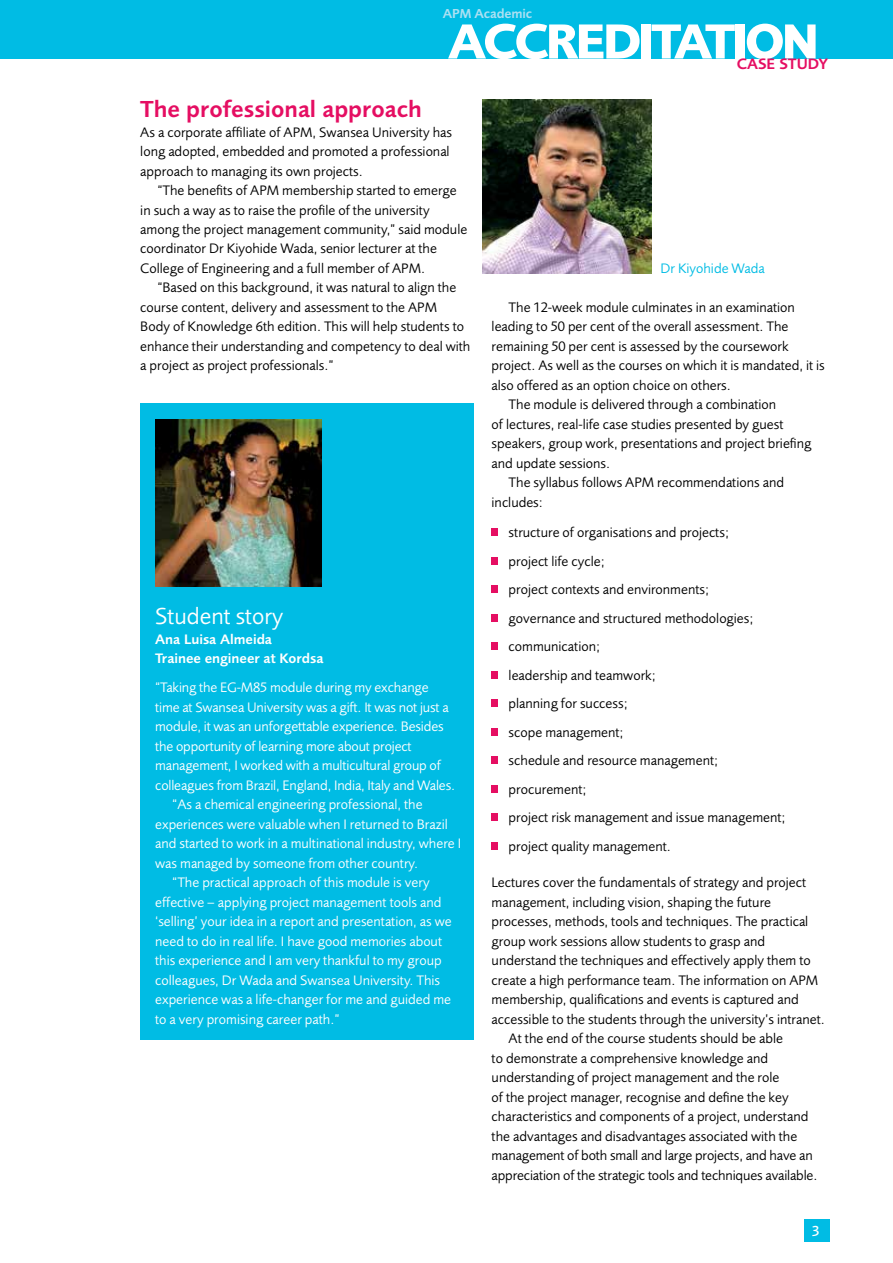
<style>
.page{position:relative;width:893px;height:1263px;background:#fff}
.page>*{position:absolute;margin:0;border:0;box-sizing:border-box;transform-origin:0 0}
.t1{font:700 51px "Foundry Sans";letter-spacing:-.06em;color:#fff}
.t2{font:600 24px "Foundry Sans";color:#e50e62}
.t3{font:24px "Foundry Sans";color:#fff}
.t4{font:600 15.6px "Foundry Sans";color:#e50e62}
.t5{font:500 15px "Foundry Sans";color:#fff}
.t6{font:14.25px/28.5px "Foundry Sans";color:#000}
.t7{font:14.25px "Foundry Sans";color:#fff}
.t8{font:600 14.25px/19.5px "Foundry Sans";color:#fff}
.t9{font:14.25px "Foundry Sans";color:#00bce4}
.t10{font:600 13.5px "Foundry Sans";letter-spacing:-.01em;color:#ace0f2}
</style>
<div class="page">
<div style="left:804px;top:1220px;width:25px;height:22px;background:#00bce4"></div>
<div style="left:0;top:0;width:893px;height:58px;background:#00bce4"></div>
<div style="left:492px;top:528px;width:6px;height:8px;background:#e50e62"></div>
<div style="left:492px;top:557px;width:6px;height:7px;background:#e50e62"></div>
<div style="left:492px;top:585px;width:6px;height:7px;background:#e50e62"></div>
<div style="left:492px;top:614px;width:6px;height:7px;background:#e50e62"></div>
<div style="left:492px;top:642px;width:6px;height:7px;background:#e50e62"></div>
<div style="left:492px;top:671px;width:6px;height:7px;background:#e50e62"></div>
<div style="left:492px;top:699px;width:6px;height:7px;background:#e50e62"></div>
<div style="left:492px;top:728px;width:6px;height:7px;background:#e50e62"></div>
<div style="left:492px;top:756px;width:6px;height:7px;background:#e50e62"></div>
<div style="left:492px;top:785px;width:6px;height:7px;background:#e50e62"></div>
<div style="left:492px;top:813px;width:6px;height:7px;background:#e50e62"></div>
<div style="left:492px;top:842px;width:6px;height:7px;background:#e50e62"></div>
<div style="left:140px;top:403px;width:334px;height:637px;background:#00bce4"></div>
<img style="left:155px;top:420px;width:166px;height:166px">
<img style="left:483px;top:100px;width:168px;height:173px">
<p class="t10" style="left:443px;top:5px;width:91px">APM Academic</p>
<h1 class="t1" style="left:448px;top:11px;width:373px">ACCREDITATION</h1>
<p class="t4" style="left:737px;top:55px;width:93px">CASE STUDY</p>
<h2 class="t2" style="left:140px;top:95px;width:283px">The professional approach</h2>
<p class="t6" style="left:140px;top:122px;width:313px;line-height:19.5px">As a corporate affiliate of APM, Swansea University has long adopted, embedded and promoted a professional approach to managing its own projects.</p>
<p class="t6" style="left:140px;top:180px;width:328px;line-height:19.5px;text-indent:17px">“The benefits of APM membership started to emerge in such a way as to raise the profile of the university among the project management community,” said module coordinator Dr Kiyohide Wada, senior lecturer at the College of Engineering and a full member of APM.</p>
<p class="t6" style="left:140px;top:278px;width:332px;line-height:19.5px;text-indent:17px">“Based on this background, it was natural to align the course content, delivery and assessment to the APM<br>Body of Knowledge 6th edition. This will help students to enhance their understanding and competency to deal with a project as project professionals.”</p>
<h2 class="t3" style="left:155px;top:602px;width:130px">Student story</h2>
<p class="t8" style="left:155px;top:629px;width:170px">Ana Luisa Almeida<br>Trainee engineer at Kordsa</p>
<p class="t7" style="left:155px;top:679px;width:275px">“Taking the EG-M85 module during my exchange</p>
<p class="t7" style="left:155px;top:699px;width:295px">time at Swansea University was a gift. It was not just a</p>
<p class="t7" style="left:155px;top:718px;width:290px">module, it was an unforgettable experience. Besides</p>
<p class="t7" style="left:155px;top:738px;width:258px">the opportunity of learning more about project</p>
<p class="t7" style="left:155px;top:757px;width:287px">management, I worked with a multicultural group of</p>
<p class="t7" style="left:155px;top:777px;width:301px">colleagues from Brazil, England, India, Italy and Wales.</p>
<p class="t7" style="left:172px;top:796px;width:252px">“As a chemical engineering professional, the</p>
<p class="t7" style="left:155px;top:816px;width:294px">experiences were valuable when I returned to Brazil</p>
<p class="t7" style="left:155px;top:835px;width:308px">and started to work in a multinational industry, where I</p>
<p class="t7" style="left:155px;top:855px;width:264px">was managed by someone from other country.</p>
<p class="t7" style="left:172px;top:874px;width:259px">“The practical approach of this module is very</p>
<p class="t7" style="left:155px;top:894px;width:288px">effective – applying project management tools and</p>
<p class="t7" style="left:155px;top:913px;width:298px">‘selling’ your idea in a report and presentation, as we</p>
<p class="t7" style="left:155px;top:933px;width:288px">need to do in real life. I have good memories about</p>
<p class="t7" style="left:155px;top:952px;width:288px">this experience and I am very thankful to my group</p>
<p class="t7" style="left:155px;top:972px;width:286px">colleagues, Dr Wada and Swansea University. This</p>
<p class="t7" style="left:155px;top:991px;width:298px">experience was a life-changer for me and guided me</p>
<p class="t7" style="left:155px;top:1011px;width:186px">to a very promising career path.”</p>
<p class="t9" style="left:660px;top:260px;width:106px">Dr Kiyohide Wada</p>
<p class="t6" style="left:509px;top:293px;width:288px">The 12-week module culminates in an examination</p>
<p class="t6" style="left:492px;top:312px;width:298px">leading to 50 per cent of the overall assessment. The</p>
<p class="t6" style="left:492px;top:332px;width:299px">remaining 50 per cent is assessed by the coursework</p>
<p class="t6" style="left:492px;top:351px;width:335px">project. As well as the courses on which it is mandated, it is</p>
<p class="t6" style="left:492px;top:371px;width:241px">also offered as an option choice on others.</p>
<p class="t6" style="left:509px;top:390px;width:269px">The module is delivered through a combination</p>
<p class="t6" style="left:492px;top:410px;width:293px">of lectures, real-life case studies presented by guest</p>
<p class="t6" style="left:492px;top:429px;width:321px">speakers, group work, presentations and project briefing</p>
<p class="t6" style="left:492px;top:449px;width:120px">and update sessions.</p>
<p class="t6" style="left:509px;top:468px;width:277px">The syllabus follows APM recommendations and</p>
<p class="t6" style="left:492px;top:488px;width:53px">includes:</p>
<p class="t6" style="left:509px;top:518px;width:278px">structure of organisations and projects;<br>project life cycle;<br>project contexts and environments;<br>governance and structured methodologies; communication;<br>leadership and teamwork;<br>planning for success;<br>scope management;<br>schedule and resource management; procurement;<br>project risk management and issue management; project quality management.</p>
<p class="t6" style="left:492px;top:868px;width:316px">Lectures cover the fundamentals of strategy and project</p>
<p class="t6" style="left:492px;top:888px;width:281px">management, including vision, shaping the future</p>
<p class="t6" style="left:492px;top:907px;width:318px">processes, methods, tools and techniques. The practical</p>
<p class="t6" style="left:492px;top:927px;width:275px">group work sessions allow students to grasp and</p>
<p class="t6" style="left:492px;top:946px;width:321px">understand the techniques and effectively apply them to</p>
<p class="t6" style="left:492px;top:966px;width:328px">create a high performance team. The information on APM</p>
<p class="t6" style="left:492px;top:985px;width:309px">membership, qualifications and events is captured and</p>
<p class="t6" style="left:492px;top:1005px;width:335px">accessible to the students through the university’s intranet.</p>
<p class="t6" style="left:509px;top:1024px;width:276px">At the end of the course students should be able</p>
<p class="t6" style="left:492px;top:1044px;width:278px">to demonstrate a comprehensive knowledge and</p>
<p class="t6" style="left:492px;top:1063px;width:289px">understanding of project management and the role</p>
<p class="t6" style="left:492px;top:1083px;width:299px">of the project manager, recognise and define the key</p>
<p class="t6" style="left:492px;top:1102px;width:318px">characteristics and components of a project, understand</p>
<p class="t6" style="left:492px;top:1122px;width:307px">the advantages and disadvantages associated with the</p>
<p class="t6" style="left:492px;top:1141px;width:323px">management of both small and large projects, and have an</p>
<p class="t6" style="left:492px;top:1161px;width:327px">appreciation of the strategic tools and techniques available.</p>
<p class="t5" style="left:812px;top:1222px;width:10px">3</p>
</div>
